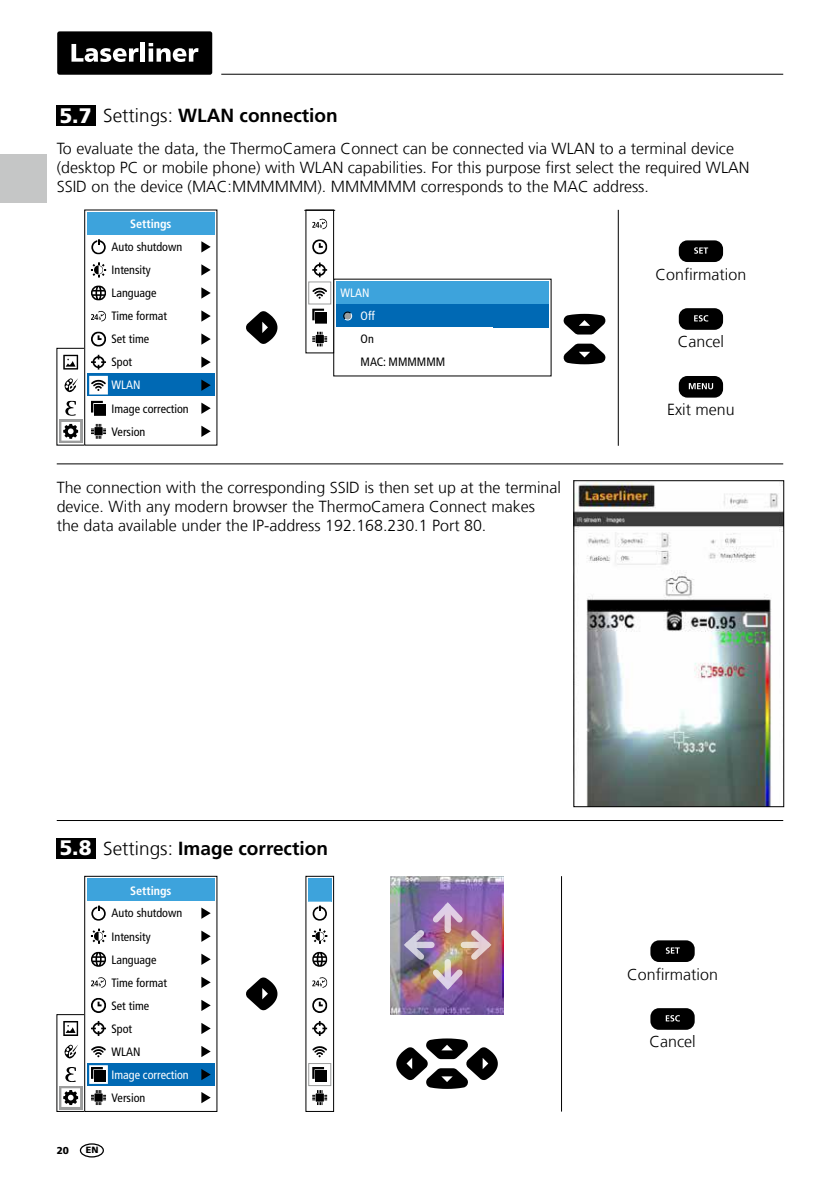
<style>
.page{position:relative;width:840px;height:1191px;background:#fff}
.page>*{position:absolute;margin:0;border:0;box-sizing:border-box;transform-origin:0 0}
.t1{font:900 21px "Frutiger LT Com";color:#fff}
.t2{font:700 19px "Frutiger LT Com";color:#000}
.t3{font:300 16px/19.2px "Frutiger LT Com";color:#000}
.t4{font:condensed 12.2px/23px "Frutiger LT Com";color:#000}
.t5{font:condensed 12.2px/23px "Frutiger LT Com";color:#fff}
.t6{font:700 condensed 12.2px "Frutiger LT Com";color:#fff}
.t7{font:900 10px "Frutiger LT Com";color:#000}
.t8{font:900 9px "Frutiger LT Com";color:#000}
.s1{font-weight:300}
</style>
<div class="page">
<div style="left:0;top:154px;width:46px;height:48px;background:#c5c6c6"></div>
<hr style="left:221px;top:74px;width:561px;height:1px;background:#000">
<div style="left:57px;top:31px;width:155px;height:44px;background:#000;border-radius:2px"></div>
<svg style="left:71px;top:44px;width:67px;height:18px"></svg>
<hr style="left:141px;top:43px;width:4px;height:19px;background:#fff">
<svg style="left:148px;top:43px;width:50px;height:19px"></svg>
<div style="left:336px;top:281px;width:212px;height:23px;background:#3da3dc"></div>
<div style="left:336px;top:304px;width:212px;height:23px;background:#0069b4"></div>
<svg style="left:343px;top:312px;width:10px;height:8px"></svg>
<svg style="left:308px;top:281px;width:23px;height:23px"></svg>
<img style="left:575px;top:482px;width:206px;height:323px">
<div style="left:573px;top:480px;width:210px;height:327px;border:1px solid #000"></div>
<svg style="left:82px;top:419px;width:1px;height:24px"></svg>
<div style="left:59px;top:420px;width:23px;height:23px;background:#9c9d9d"></div>
<svg style="left:60px;top:354px;width:21px;height:87px"></svg>
<div style="left:84px;top:210px;width:133px;height:235px;border:1px solid #000"></div>
<div style="left:87px;top:212px;width:127px;height:23px;background:#3da3dc"></div>
<div style="left:87px;top:374px;width:127px;height:23px;background:#0069b4"></div>
<svg style="left:201px;top:241px;width:9px;height:11px"></svg>
<svg style="left:201px;top:264px;width:9px;height:11px"></svg>
<svg style="left:201px;top:287px;width:9px;height:12px"></svg>
<svg style="left:201px;top:310px;width:9px;height:12px"></svg>
<svg style="left:201px;top:333px;width:9px;height:12px"></svg>
<svg style="left:201px;top:356px;width:9px;height:12px"></svg>
<svg style="left:201px;top:379px;width:9px;height:12px"></svg>
<svg style="left:201px;top:402px;width:9px;height:12px"></svg>
<svg style="left:201px;top:426px;width:9px;height:11px"></svg>
<div style="left:57px;top:105px;width:39px;height:20px;background:#000"></div>
<svg style="left:246px;top:311px;width:31px;height:33px"></svg>
<svg style="left:563px;top:344px;width:42px;height:20px"></svg>
<svg style="left:563px;top:314px;width:42px;height:20px"></svg>
<hr style="left:617px;top:210px;width:1px;height:236px;background:#000">
<div style="left:678px;top:240px;width:44px;height:22px;background:#000;border-radius:9px"></div>
<svg style="left:694px;top:247px;width:13px;height:7px"></svg>
<div style="left:678px;top:376px;width:44px;height:21px;background:#000;border-radius:9px"></div>
<svg style="left:688px;top:383px;width:24px;height:6px"></svg>
<div style="left:678px;top:308px;width:44px;height:22px;background:#000;border-radius:9px"></div>
<svg style="left:694px;top:315px;width:13px;height:6px"></svg>
<hr style="left:304px;top:210px;width:31px;height:1px;background:#000">
<svg style="left:88px;top:239px;width:21px;height:200px"></svg>
<svg style="left:309px;top:214px;width:21px;height:135px"></svg>
<div style="left:308px;top:878px;width:23px;height:23px;background:#3da3dc"></div>
<svg style="left:308px;top:901px;width:23px;height:1px"></svg>
<div style="left:308px;top:1063px;width:23px;height:23px;background:#b2b3b3"></div>
<svg style="left:82px;top:1086px;width:1px;height:23px"></svg>
<div style="left:59px;top:1086px;width:23px;height:23px;background:#9c9d9d"></div>
<svg style="left:61px;top:1021px;width:19px;height:86px"></svg>
<div style="left:84px;top:876px;width:133px;height:235px;border:1px solid #000"></div>
<div style="left:87px;top:878px;width:127px;height:23px;background:#3da3dc"></div>
<div style="left:87px;top:1063px;width:127px;height:23px;background:#0069b4"></div>
<svg style="left:201px;top:907px;width:9px;height:11px"></svg>
<svg style="left:201px;top:930px;width:9px;height:12px"></svg>
<svg style="left:201px;top:953px;width:9px;height:12px"></svg>
<svg style="left:201px;top:976px;width:9px;height:12px"></svg>
<svg style="left:201px;top:999px;width:9px;height:12px"></svg>
<svg style="left:201px;top:1023px;width:9px;height:11px"></svg>
<svg style="left:201px;top:1046px;width:9px;height:11px"></svg>
<svg style="left:201px;top:1069px;width:9px;height:11px"></svg>
<svg style="left:201px;top:1092px;width:9px;height:11px"></svg>
<hr style="left:57px;top:820px;width:725px;height:1px;background:#000">
<div style="left:57px;top:838px;width:39px;height:20px;background:#000"></div>
<svg style="left:246px;top:977px;width:31px;height:33px"></svg>
<svg style="left:396px;top:1038px;width:101px;height:51px"></svg>
<hr style="left:561px;top:876px;width:1px;height:235px;background:#000">
<div style="left:650px;top:940px;width:44px;height:22px;background:#000;border-radius:9px"></div>
<svg style="left:665px;top:947px;width:14px;height:6px"></svg>
<div style="left:650px;top:1008px;width:44px;height:21px;background:#000;border-radius:9px"></div>
<svg style="left:665px;top:1015px;width:14px;height:6px"></svg>
<img style="left:390px;top:876px;width:113px;height:138px">
<img style="left:401px;top:900px;width:92px;height:91px">
<svg style="left:89px;top:905px;width:19px;height:200px"></svg>
<svg style="left:309px;top:905px;width:21px;height:200px"></svg>
<hr style="left:57px;top:463px;width:725px;height:1px;background:#000">
<div style="left:80px;top:1143px;width:24px;height:14px;border:1px solid #000;border-radius:50%"></div>
<h1 class="t1" style="left:59px;top:102px;width:34px">5.7</h1>
<p class="t2" style="left:103px;top:104px;width:236px"><span class="s1">Settings:</span> WLAN connection</p>
<p class="t3" style="left:57px;top:138px;width:693px">To evaluate the data, the ThermoCamera Connect can be connected via WLAN to a terminal device (desktop PC or mobile phone) with WLAN capabilities. For this purpose first select the required WLAN<br>SSID on the device (MAC:MMMMMM). MMMMMM corresponds to the MAC address.</p>
<p class="t6" style="left:130px;top:217px;width:43px">Settings</p>
<p class="t4" style="left:111px;top:235px;width:72px">Auto shutdown<br>Intensity<br>Language<br>Time format<br>Set time<br>Spot</p>
<p class="t5" style="left:111px;top:374px;width:30px">WLAN</p>
<p class="t4" style="left:111px;top:420px;width:35px">Version</p>
<p class="t4" style="left:111px;top:397px;width:79px">Image correction</p>
<p class="t5" style="left:360px;top:282px;width:16px;text-indent:-20px">WLAN<br>Off</p>
<p class="t4" style="left:360px;top:328px;width:15px">On</p>
<p class="t4" style="left:360px;top:351px;width:86px">MAC: MMMMMM</p>
<p class="t3" style="left:57px;top:477px;width:505px">The connection with the corresponding SSID is then set up at the terminal device. With any modern browser the ThermoCamera Connect makes the data available under the IP-address 192.168.230.1 Port 80.</p>
<p class="t3" style="left:655px;top:264px;width:92px">Confirmation</p>
<p class="t3" style="left:677px;top:332px;width:48px">Cancel</p>
<p class="t3" style="left:666px;top:400px;width:69px">Exit menu</p>
<h1 class="t1" style="left:59px;top:835px;width:34px">5.8</h1>
<p class="t2" style="left:103px;top:837px;width:226px"><span class="s1">Settings:</span> Image correction</p>
<p class="t6" style="left:130px;top:883px;width:43px">Settings</p>
<p class="t4" style="left:111px;top:902px;width:72px">Auto shutdown<br>Intensity<br>Language<br>Time format<br>Set time<br>Spot<br>WLAN</p>
<p class="t4" style="left:111px;top:1086px;width:35px">Version</p>
<p class="t5" style="left:111px;top:1063px;width:79px">Image correction</p>
<p class="t7" style="left:57px;top:1144px;width:14px">20</p>
<p class="t8" style="left:86px;top:1144px;width:14px">EN</p>
<p class="t3" style="left:626px;top:964px;width:92px">Confirmation</p>
<p class="t3" style="left:649px;top:1032px;width:48px">Cancel</p>
</div>
